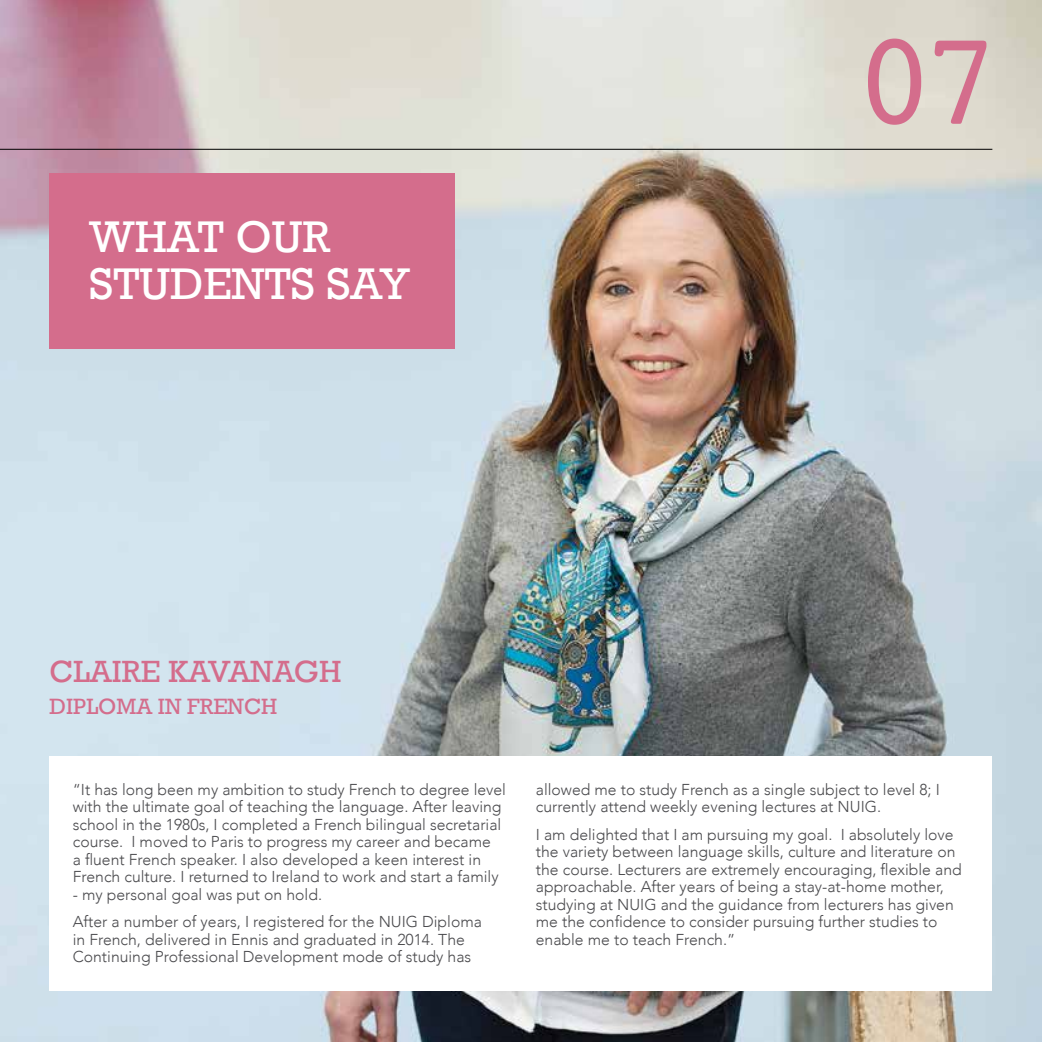
<style>
.page{position:relative;width:1042px;height:1042px;background:#fff}
.page>*{position:absolute;margin:0;border:0;box-sizing:border-box;transform-origin:0 0}
.t1{font:133px "Courier";color:#d46d8c}
.t2{font:45.5px/47.2px "Rockwell";color:#fff}
.t3{font:31.5px "Rockwell";color:#d46d8c}
.t4{font:22.75px "Rockwell";color:#d46d8c}
.t5{font:300 15.75px/17.5px "Avenir";color:#4a4a4d}
</style>
<div class="page">
<img style="left:0;top:0;width:1042px;height:1042px">
<hr style="left:0;top:149px;width:992px;height:1px;background:#000">
<div style="left:50px;top:174px;width:405px;height:175px;background:#d46d8c"></div>
<div style="left:50px;top:756px;width:942px;height:234px;background:#fff"></div>
<h2 class="t2" style="left:89px;top:213px;width:322px">WHAT OUR<br>STUDENTS SAY</h2>
<h1 class="t1" style="left:854px;top:-22px;width:148px">07</h1>
<h3 class="t3" style="left:50px;top:653px;width:20px">CLAIRE</h3>
<h3 class="t3" style="left:168px;top:653px;width:43px">KAVANAGH</h3>
<h3 class="t4" style="left:50px;top:693px;width:32px">DIPLOMA</h3>
<h3 class="t4" style="left:158px;top:693px;width:58px">IN FREN</h3>
<h3 class="t4" style="left:244px;top:693px;width:32px">CH</h3>
<p class="t5" style="left:73px;top:780px;width:435px">“It has long been my ambition to study French to degree level with the ultimate goal of teaching the language. After leaving school in the 1980s, I completed a French bilingual secretarial course. I moved to Paris to progress my career and became<br>a fluent French speaker. I also developed a keen interest in French culture. I returned to Ireland to work and start a family</p>
<p class="t5" style="left:73px;top:880px;width:411px;line-height:27.5px">- my personal goal was put on hold.<br>After a number of years, I registered for the NUIG Diploma</p>
<p class="t5" style="left:73px;top:930px;width:400px">in French, delivered in Ennis and graduated in 2014. The<br>Continuing Professional Development mode of study has</p>
<p class="t5" style="left:536px;top:780px;width:405px">allowed me to study French as a single subject to level 8; I currently attend weekly evening lectures at NUIG.</p>
<p class="t5" style="left:536px;top:825px;width:427px">I am delighted that I am pursuing my goal. I absolutely love the variety between language skills, culture and literature on the course. Lecturers are extremely encouraging, flexible and approachable. After years of being a stay-at-home mother, studying at NUIG and the guidance from lecturers has given me the confidence to consider pursuing further studies to enable me to teach French.”</p>
</div>
